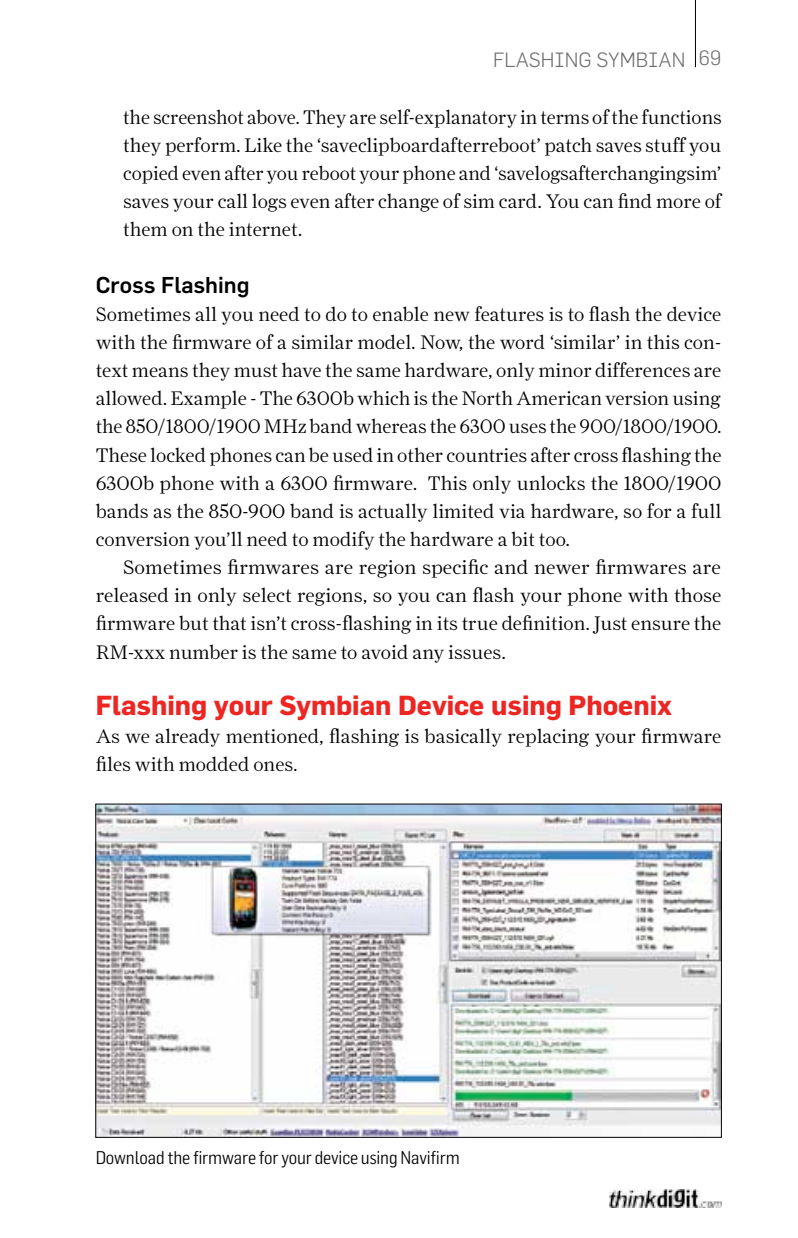
<style>
.page{position:relative;width:798px;height:1238px;background:#fff}
.page>*{position:absolute;margin:0;border:0;box-sizing:border-box;transform-origin:0 0}
.t1{font:700 27px "Flama";color:#ed2623}
.t2{font:500 22.5px "Flama";color:#000}
.t3{font:300 20.25px "Flama";color:#6d6e70}
.t4{font:300 19.8px/28.1px "Farnham Display";color:#000;text-align:justify}
.t5{font:18px "Flama Semicond";letter-spacing:-.01em;color:#000}
</style>
<div class="page">
<hr style="left:694px;top:0;width:1px;height:67px;background:#000">
<img style="left:609px;top:1189px;width:112px;height:18px">
<img style="left:97px;top:805px;width:622px;height:330px">
<p class="t3" style="left:493px;top:48px;width:229px">FLASHING SYMBIAN 69</p>
<p class="t4" style="left:123px;top:103px;width:599px">the screenshot above. They are self-explanatory in terms of the functions they perform. Like the ‘saveclipboardafterreboot’ patch saves stuff you copied even after you reboot your phone and ‘savelogsafterchangingsim’ saves your call logs even after change of sim card. You can find more of them on the internet.</p>
<p class="t2" style="left:96px;top:271px;width:155px">Cross Flashing</p>
<p class="t4" style="left:96px;top:300px;width:627px">Sometimes all you need to do to enable new features is to flash the device</p>
<p class="t4" style="left:96px;top:328px;width:627px">with the firmware of a similar model. Now, the word ‘similar’ in this con-</p>
<p class="t4" style="left:96px;top:356px;width:627px">text means they must have the same hardware, only minor differences are</p>
<p class="t4" style="left:96px;top:384px;width:626px">allowed. Example - The 6300b which is the North American version using</p>
<p class="t4" style="left:96px;top:412px;width:627px">the 850/1800/1900 MHz band whereas the 6300 uses the 900/1800/1900.</p>
<p class="t4" style="left:96px;top:440px;width:627px">These locked phones can be used in other countries after cross flashing the</p>
<p class="t4" style="left:96px;top:468px;width:627px">6300b phone with a 6300 firmware. This only unlocks the 1800/1900</p>
<p class="t4" style="left:96px;top:497px;width:627px">bands as the 850-900 band is actually limited via hardware, so for a full</p>
<p class="t4" style="left:96px;top:525px;width:475px">conversion you’ll need to modify the hardware a bit too.</p>
<p class="t4" style="left:123px;top:553px;width:599px">Sometimes firmwares are region specific and newer firmwares are</p>
<p class="t4" style="left:96px;top:581px;width:627px">released in only select regions, so you can flash your phone with those</p>
<p class="t4" style="left:96px;top:609px;width:627px">firmware but that isn’t cross-flashing in its true definition. Just ensure the</p>
<p class="t4" style="left:96px;top:637px;width:411px">RM-xxx number is the same to avoid any issues.</p>
<p class="t1" style="left:96px;top:688px;width:577px">Flashing your Symbian Device using Phoenix</p>
<p class="t4" style="left:96px;top:722px;width:627px">As we already mentioned, flashing is basically replacing your firmware files with modded ones.</p>
<p class="t5" style="left:96px;top:1147px;width:365px">Download the firmware for your device using Navifirm</p>
</div>
